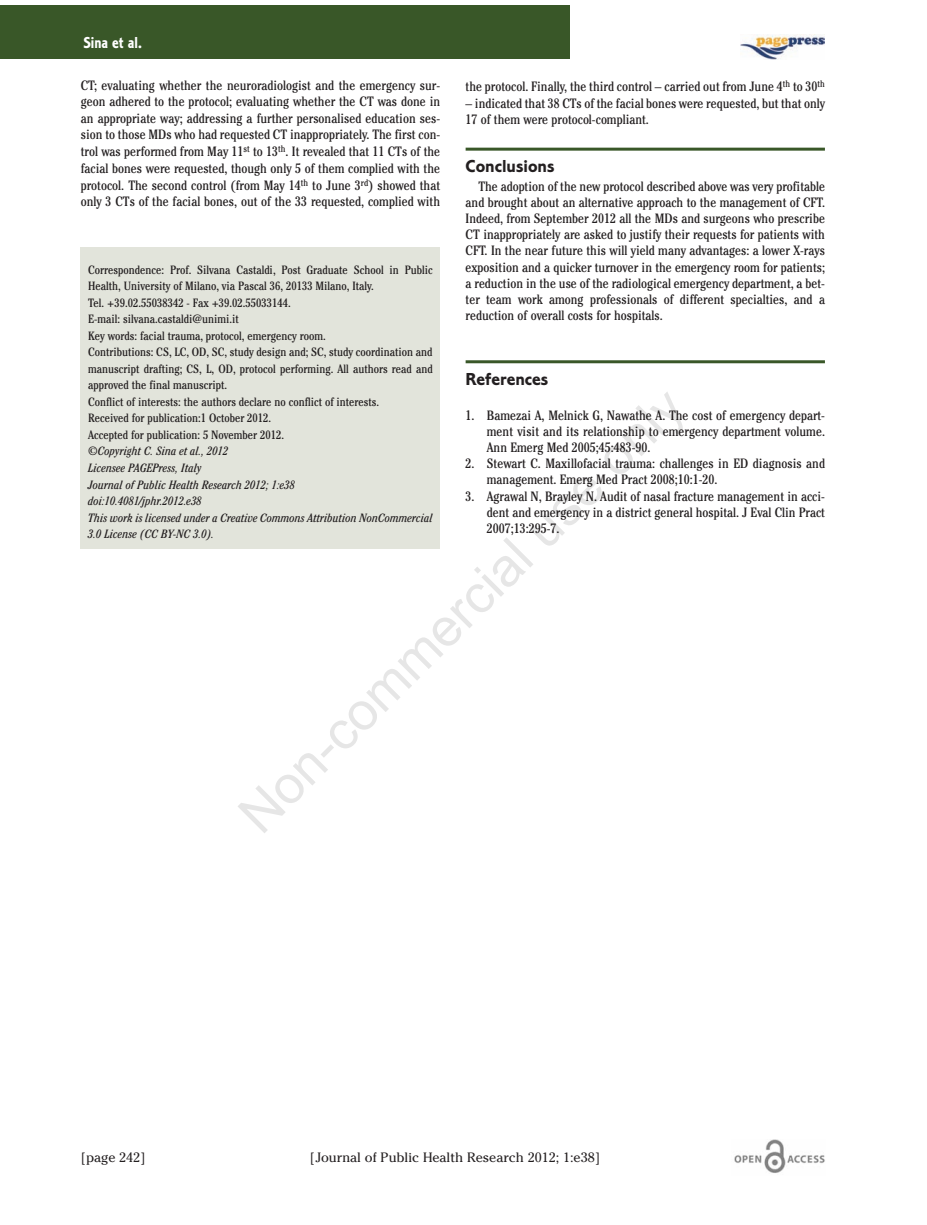
<style>
.page{position:relative;width:927px;height:1225px;background:#fff}
.page>*{position:absolute;margin:0;border:0;box-sizing:border-box;transform-origin:0 0}
.t1{font:53.4px "Arial";color:rgb(0 0 0/.1)}
.t2{font:18px "Corinthian Bold Plain";color:#231f20}
.t3{font:16.5px "Corinthian Bold Condensed Plain";color:#fff}
.t4{font:condensed 13.5px/16.2px "Cheltenham";color:#231f20;text-align:justify}
.t5{font:13.5px "Cheltenham";color:#231f20}
.t6{font:condensed 12px/16.5px "Cheltenham";color:#231f20}
.t7{font:italic condensed 12px/16.5px "Cheltenham";color:#231f20}
</style>
<div class="page">
<div style="left:0;top:5px;width:569px;height:53px;background:#395728"></div>
<hr style="left:466px;top:148px;width:359px;height:3px;background:#395728">
<hr style="left:466px;top:360px;width:359px;height:3px;background:#395728">
<img style="left:734px;top:1140px;width:91px;height:33px">
<img style="left:740px;top:34px;width:84px;height:26px">
<div style="left:81px;top:247px;width:359px;height:302px;background:#e2e4db"></div>
<p class="t3" style="left:83px;top:37px;width:60px">Sina et al.</p>
<p class="t4" style="left:81px;top:79px;width:361px">CT; evaluating whether the neuroradiologist and the emergency sur&shy;geon adhered to the protocol; evaluating whether the CT was done in an appropriate way; addressing a further personalised education ses&shy;sion to those MDs who had requested CT inappropriately. The first con&shy;trol was performed from May 11<sup>st</sup> to 13<sup>th</sup>. It revealed that 11 CTs of the facial bones were requested, though only 5 of them complied with the protocol. The second control (from May 14<sup>th</sup> to June 3<sup>rd</sup>) showed that only 3 CTs of the facial bones, out of the 33 requested, complied with</p>
<p class="t4" style="left:466px;top:80px;width:361px">the protocol. Finally, the third control – carried out from June 4<sup>th</sup> to 30<sup>th</sup></p>
<p class="t4" style="left:466px;top:96px;width:361px">– indicated that 38 CTs of the facial bones were requested, but that only<br>17 of them were protocol-compliant.</p>
<h2 class="t2" style="left:466px;top:160px;width:90px">Conclusions</h2>
<p class="t4" style="left:466px;top:179px;width:361px;text-indent:13px">The adoption of the new protocol described above was very profitable and brought about an alternative approach to the management of CFT.<br>Indeed, from September 2012 all the MDs and surgeons who prescribe CT inappropriately are asked to justify their requests for patients with CFT. In the near future this will yield many advantages: a lower X-rays exposition and a quicker turnover in the emergency room for patients; a reduction in the use of the radiological emergency department, a bet&shy;ter team work among professionals of different specialties, and a reduction of overall costs for hospitals.</p>
<p class="t6" style="left:88px;top:263px;width:346px">Correspondence: Prof. Silvana Castaldi, Post Graduate School in Public Health, University of Milano, via Pascal 36, 20133 Milano, Italy.<br>Tel. +39.02.55038342 - Fax +39.02.55033144.<br>E-mail: silvana.castaldi@unimi.it<br>Key words: facial trauma, protocol, emergency room.<br>Contributions: CS, LC, OD, SC, study design and; SC, study coordination and manuscript drafting; CS, L, OD, protocol performing. All authors read and approved the final manuscript.<br>Conflict of interests: the authors declare no conflict of interests.<br>Received for publication:1 October 2012.<br>Accepted for publication: 5 November 2012.</p>
<p class="t7" style="left:88px;top:444px;width:346px">©Copyright C. Sina et al., 2012<br>Licensee PAGEPress, Italy<br>Journal of Public Health Research 2012; 1:e38<br>doi:10.4081/jphr.2012.e38<br>This work is licensed under a Creative Commons Attribution NonCommercial 3.0 License (CC BY-NC 3.0).</p>
<h2 class="t2" style="left:466px;top:372px;width:84px">References</h2>
<p class="t4" style="left:487px;top:408px;width:340px;text-indent:-21px">1. Bamezai A, Melnick G, Nawathe A. The cost of emergency depart&shy;ment visit and its relationship to emergency department volume.<br>Ann Emerg Med 2005;45:483-90.</p>
<p class="t4" style="left:487px;top:456px;width:340px;text-indent:-21px">2. Stewart C. Maxillofacial trauma: challenges in ED diagnosis and management. Emerg Med Pract 2008;10:1-20.</p>
<p class="t4" style="left:487px;top:489px;width:340px;text-indent:-21px">3. Agrawal N, Brayley N. Audit of nasal fracture management in acci&shy;dent and emergency in a district general hospital. J Eval Clin Pract 2007;13:295-7.</p>
<h1 class="t1" style="left:224px;top:798px;width:603px;rotate:-45deg">Non-commercial use only</h1>
<p class="t5" style="left:81px;top:1149px;width:66px">[page 242]</p>
<p class="t5" style="left:310px;top:1149px;width:292px">[Journal of Public Health Research 2012; 1:e38]</p>
</div>
